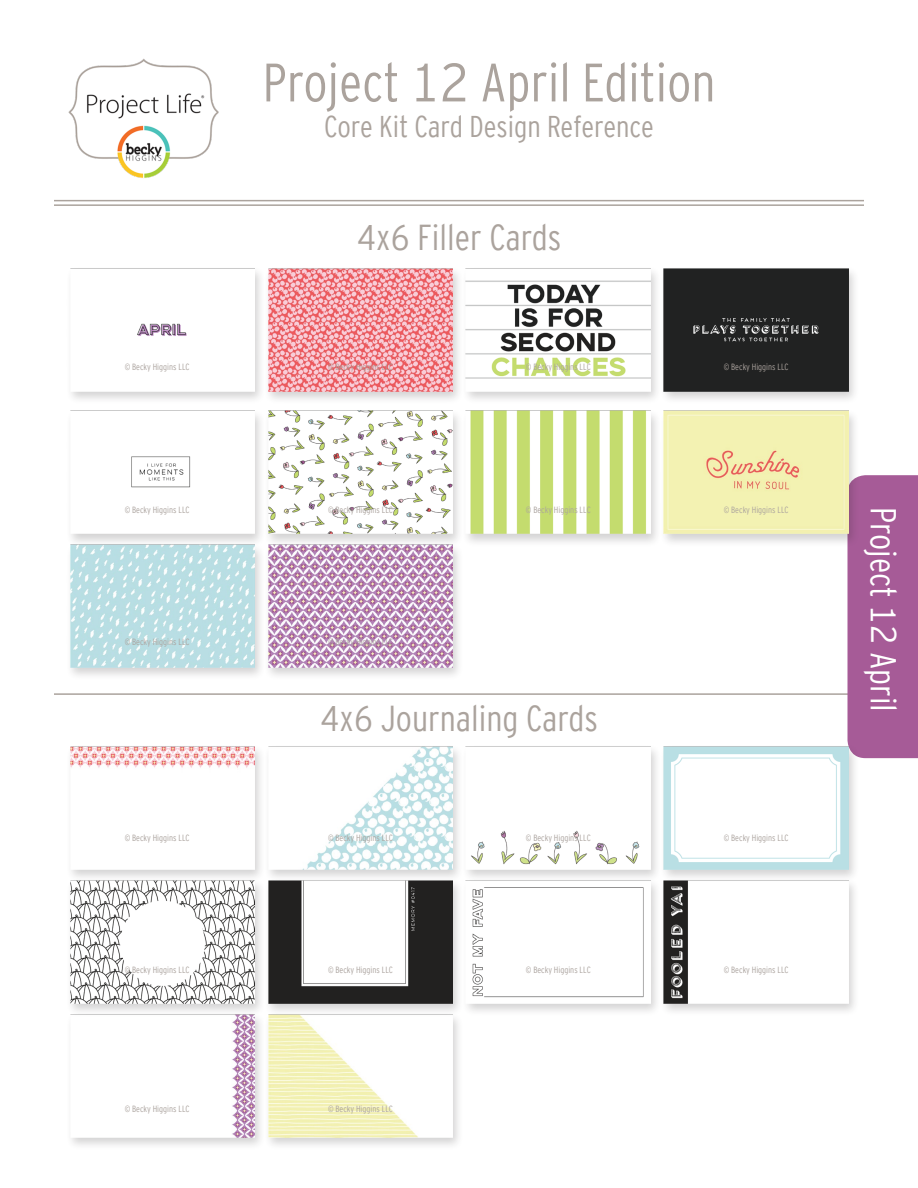
<style>
.page{position:relative;width:918px;height:1188px;background:#fff}
.page>*{position:absolute;margin:0;border:0;box-sizing:border-box;transform-origin:0 0}
.t1{font:54px "Interstate Cond Mono Lgt";color:#aba39d}
.t2{font:36px "Interstate Cond Mono Lgt";color:#aba39d}
.t3{font:36px "Interstate Cond Mono Lgt";color:#fff}
.t4{font:30px "Interstate Cond Mono Lgt";color:#aba39d}
.t5{font:9px "Interstate Cond Mono Lgt";color:#aba39e}
</style>
<div class="page">
<img style="left:68px;top:58px;width:151px;height:120px">
<hr style="left:54px;top:200px;width:810px;height:1px;background:#aba39d">
<hr style="left:54px;top:204px;width:810px;height:2px;background:#aba39d">
<hr style="left:54px;top:693px;width:810px;height:2px;background:#aba39d">
<div style="left:848px;top:475px;width:70px;height:283px;background:#a65b97"></div>
<div style="left:264px;top:1012px;width:200px;height:138px;background:#231f20;opacity:.2"></div>
<img style="left:268px;top:1017px;width:185px;height:120px">
<div style="left:66px;top:1012px;width:200px;height:138px;background:#231f20;opacity:.2"></div>
<img style="left:70px;top:1017px;width:185px;height:120px">
<div style="left:660px;top:878px;width:199px;height:139px;background:#231f20;opacity:.2"></div>
<img style="left:664px;top:883px;width:185px;height:120px">
<div style="left:462px;top:878px;width:200px;height:139px;background:#231f20;opacity:.2"></div>
<img style="left:466px;top:883px;width:185px;height:120px">
<div style="left:264px;top:878px;width:200px;height:139px;background:#231f20;opacity:.2"></div>
<img style="left:268px;top:883px;width:185px;height:120px">
<div style="left:66px;top:878px;width:200px;height:139px;background:#231f20;opacity:.2"></div>
<img style="left:70px;top:883px;width:185px;height:120px">
<div style="left:660px;top:744px;width:199px;height:139px;background:#231f20;opacity:.2"></div>
<img style="left:664px;top:746px;width:185px;height:123px">
<div style="left:462px;top:744px;width:200px;height:139px;background:#231f20;opacity:.2"></div>
<img style="left:466px;top:746px;width:185px;height:123px">
<div style="left:264px;top:744px;width:200px;height:139px;background:#231f20;opacity:.2"></div>
<img style="left:268px;top:746px;width:185px;height:123px">
<div style="left:66px;top:744px;width:200px;height:139px;background:#231f20;opacity:.2"></div>
<img style="left:70px;top:746px;width:185px;height:123px">
<div style="left:263px;top:543px;width:201px;height:138px;background:#231f20;opacity:.2"></div>
<img style="left:268px;top:547px;width:185px;height:121px">
<div style="left:65px;top:543px;width:201px;height:138px;background:#231f20;opacity:.2"></div>
<img style="left:70px;top:547px;width:185px;height:121px">
<div style="left:659px;top:409px;width:200px;height:138px;background:#231f20;opacity:.2"></div>
<img style="left:664px;top:411px;width:185px;height:123px">
<div style="left:462px;top:409px;width:200px;height:138px;background:#231f20;opacity:.2"></div>
<img style="left:466px;top:411px;width:185px;height:123px">
<div style="left:263px;top:409px;width:201px;height:138px;background:#231f20;opacity:.2"></div>
<img style="left:268px;top:411px;width:185px;height:123px">
<div style="left:65px;top:409px;width:201px;height:138px;background:#231f20;opacity:.2"></div>
<img style="left:70px;top:411px;width:185px;height:123px">
<div style="left:659px;top:266px;width:200px;height:138px;background:#231f20;opacity:.2"></div>
<div style="left:664px;top:268px;width:185px;height:123px;background:#212222"></div>
<div style="left:461px;top:266px;width:201px;height:138px;background:#231f20;opacity:.2"></div>
<img style="left:466px;top:268px;width:185px;height:123px">
<div style="left:263px;top:266px;width:201px;height:138px;background:#231f20;opacity:.2"></div>
<img style="left:268px;top:268px;width:185px;height:123px">
<div style="left:65px;top:266px;width:201px;height:138px;background:#231f20;opacity:.2"></div>
<img style="left:70px;top:268px;width:185px;height:123px">
<h1 class="t1" style="left:263px;top:52px;width:454px">Project 12 April Edition</h1>
<h3 class="t4" style="left:324px;top:110px;width:331px">Core Kit Card Design Reference</h3>
<h2 class="t2" style="left:357px;top:217px;width:206px">4x6 Filler Cards</h2>
<p class="t5" style="left:125px;top:361px;width:66px">© Becky Higgins LLC</p>
<p class="t5" style="left:328px;top:361px;width:66px">© Becky Higgins LLC</p>
<p class="t5" style="left:526px;top:361px;width:66px">© Becky Higgins LLC</p>
<p class="t5" style="left:724px;top:361px;width:66px">© Becky Higgins LLC</p>
<p class="t5" style="left:125px;top:505px;width:66px">© Becky Higgins LLC</p>
<p class="t5" style="left:125px;top:637px;width:66px">© Becky Higgins LLC</p>
<p class="t5" style="left:328px;top:505px;width:66px">© Becky Higgins LLC</p>
<p class="t5" style="left:328px;top:637px;width:66px">© Becky Higgins LLC</p>
<p class="t5" style="left:526px;top:505px;width:66px">© Becky Higgins LLC</p>
<h2 class="t2" style="left:320px;top:698px;width:279px">4x6 Journaling Cards</h2>
<p class="t5" style="left:724px;top:505px;width:66px">© Becky Higgins LLC</p>
<h2 class="t3" style="left:904px;top:507px;width:207px;rotate:90deg">Project 12 April</h2>
<p class="t5" style="left:125px;top:833px;width:66px">© Becky Higgins LLC</p>
<p class="t5" style="left:328px;top:833px;width:66px">© Becky Higgins LLC</p>
<p class="t5" style="left:526px;top:833px;width:66px">© Becky Higgins LLC</p>
<p class="t5" style="left:724px;top:833px;width:66px">© Becky Higgins LLC</p>
<p class="t5" style="left:125px;top:964px;width:66px">© Becky Higgins LLC</p>
<p class="t5" style="left:328px;top:964px;width:66px">© Becky Higgins LLC</p>
<p class="t5" style="left:526px;top:964px;width:66px">© Becky Higgins LLC</p>
<p class="t5" style="left:724px;top:964px;width:66px">© Becky Higgins LLC</p>
<p class="t5" style="left:125px;top:1104px;width:66px">© Becky Higgins LLC</p>
<p class="t5" style="left:328px;top:1104px;width:66px">© Becky Higgins LLC</p>
</div>
